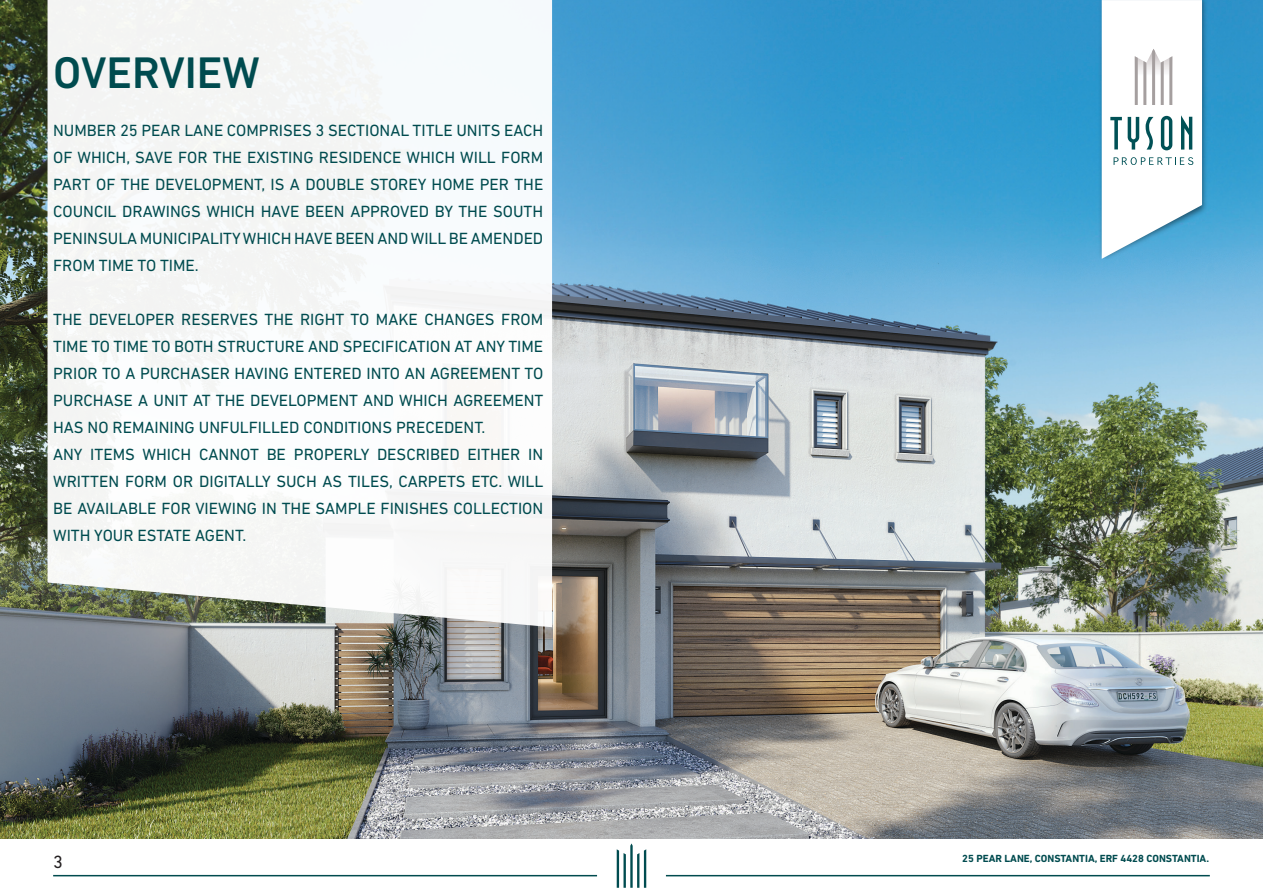
<style>
.page{position:relative;width:1263px;height:893px;background:#fff}
.page>*{position:absolute;margin:0;border:0;box-sizing:border-box;transform-origin:0 0}
.t1{font:500 45px "DIN Next LT Pro";color:#004b4f}
.t2{font:18px "DIN Next LT Pro";color:#231f20}
.t3{font:16.5px/27px "DIN Next LT Pro";color:#004b4f;text-align:justify}
.t4{font:700 10.5px "DIN Next LT Pro";color:#004b4f}
</style>
<div class="page">
<svg style="left:617px;top:843px;width:29px;height:45px"></svg>
<hr style="left:53px;top:875px;width:544px;height:1px;background:#004b4f">
<hr style="left:666px;top:875px;width:544px;height:1px;background:#004b4f">
<img style="left:0;top:0;width:1263px;height:839px">
<div style="left:48px;top:0;width:504px;height:627px;background:#f6f8f7"></div>
<svg style="left:1102px;top:0;width:100px;height:259px"></svg>
<p class="t1" style="left:53px;top:46px;width:208px">OVERVIEW</p>
<p class="t3" style="left:53px;top:117px;width:492px">NUMBER 25 PEAR LANE COMPRISES 3 SECTIONAL TITLE UNITS EACH OF WHICH, SAVE FOR THE EXISTING RESIDENCE WHICH WILL FORM PART OF THE DEVELOPMENT, IS A DOUBLE STOREY HOME PER THE COUNCIL DRAWINGS WHICH HAVE BEEN APPROVED BY THE SOUTH PENINSULA MUNICIPALITY WHICH HAVE BEEN AND WILL BE AMENDED FROM TIME TO TIME.</p>
<p class="t3" style="left:53px;top:306px;width:492px">THE DEVELOPER RESERVES THE RIGHT TO MAKE CHANGES FROM TIME TO TIME TO BOTH STRUCTURE AND SPECIFICATION AT ANY TIME PRIOR TO A PURCHASER HAVING ENTERED INTO AN AGREEMENT TO PURCHASE A UNIT AT THE DEVELOPMENT AND WHICH AGREEMENT HAS NO REMAINING UNFULFILLED CONDITIONS PRECEDENT.</p>
<p class="t3" style="left:53px;top:441px;width:492px">ANY ITEMS WHICH CANNOT BE PROPERLY DESCRIBED EITHER IN WRITTEN FORM OR DIGITALLY SUCH AS TILES, CARPETS ETC. WILL BE AVAILABLE FOR VIEWING IN THE SAMPLE FINISHES COLLECTION WITH YOUR ESTATE AGENT.</p>
<p class="t2" style="left:53px;top:851px;width:11px">3</p>
<p class="t4" style="left:962px;top:853px;width:248px">25 PEAR LANE, CONSTANTIA, ERF 4428 CONSTANTIA.</p>
</div>
